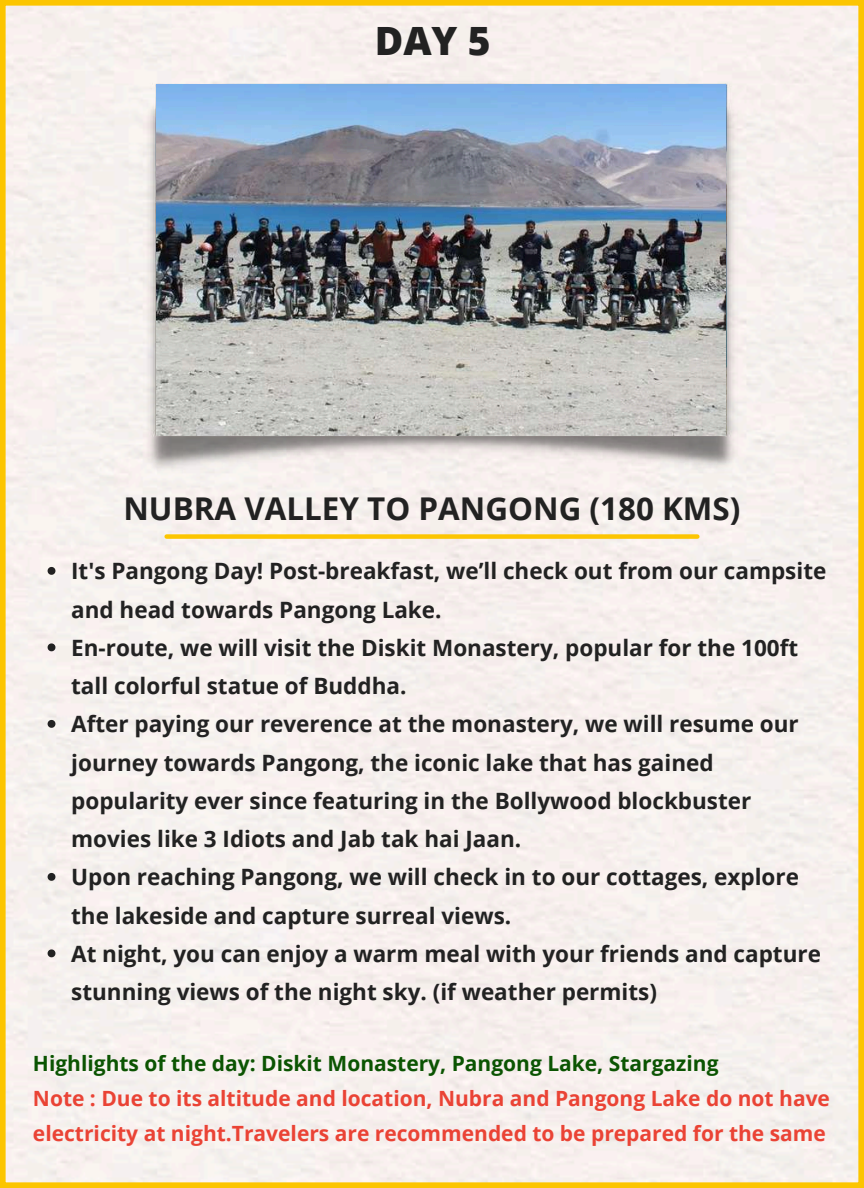
<style>
.page{position:relative;width:864px;height:1188px;background:#f6f0ee}
.page>*{position:absolute;margin:0;border:0;box-sizing:border-box;transform-origin:0 0}
.t1{font:800 39px "Open Sans";color:#222}
.t2{font:700 31.35px "Open Sans";color:#222}
.t3{font:700 22.5px/38.2px "Open Sans";color:#222}
.t4{font:700 21px/34.8px "Open Sans";color:#ea4335}
.t5{font:700 21px "Open Sans";color:#0b5402}
</style>
<div class="page">
<div style="left:167px;top:534px;width:530px;height:5px;background:#fcc500"></div>
<svg style="left:48px;top:567px;width:7px;height:8px"></svg>
<svg style="left:48px;top:643px;width:7px;height:8px"></svg>
<svg style="left:48px;top:720px;width:7px;height:8px"></svg>
<svg style="left:48px;top:873px;width:7px;height:8px"></svg>
<svg style="left:48px;top:949px;width:7px;height:8px"></svg>
<img style="left:143px;top:77px;width:595px;height:398px">
<img style="left:156px;top:84px;width:569px;height:351px">
<h1 class="t1" style="left:375px;top:14px;width:117px">DAY 5</h1>
<h2 class="t2" style="left:123px;top:486px;width:619px">NUBRA VALLEY TO PANGONG (180 KMS)</h2>
<p class="t3" style="left:71px;top:551px;width:757px">It's Pangong Day! Post-breakfast, we’ll check out from our campsite and head towards Pangong Lake.<br>En-route, we will visit the Diskit Monastery, popular for the 100ft tall colorful statue of Buddha.<br>After paying our reverence at the monastery, we will resume our journey towards Pangong, the iconic lake that has gained popularity ever since featuring in the Bollywood blockbuster movies like 3 Idiots and Jab tak hai Jaan.<br>Upon reaching Pangong, we will check in to our cottages, explore the lakeside and capture surreal views.<br>At night, you can enjoy a warm meal with your friends and capture stunning views of the night sky. (if weather permits)</p>
<p class="t5" style="left:33px;top:1049px;width:687px">Highlights of the day: Diskit Monastery, Pangong Lake, Stargazing</p>
<p class="t4" style="left:33px;top:1080px;width:799px">Note : Due to its altitude and location, Nubra and Pangong Lake do not have electricity at night.Travelers are recommended to be prepared for the same</p>
</div>
